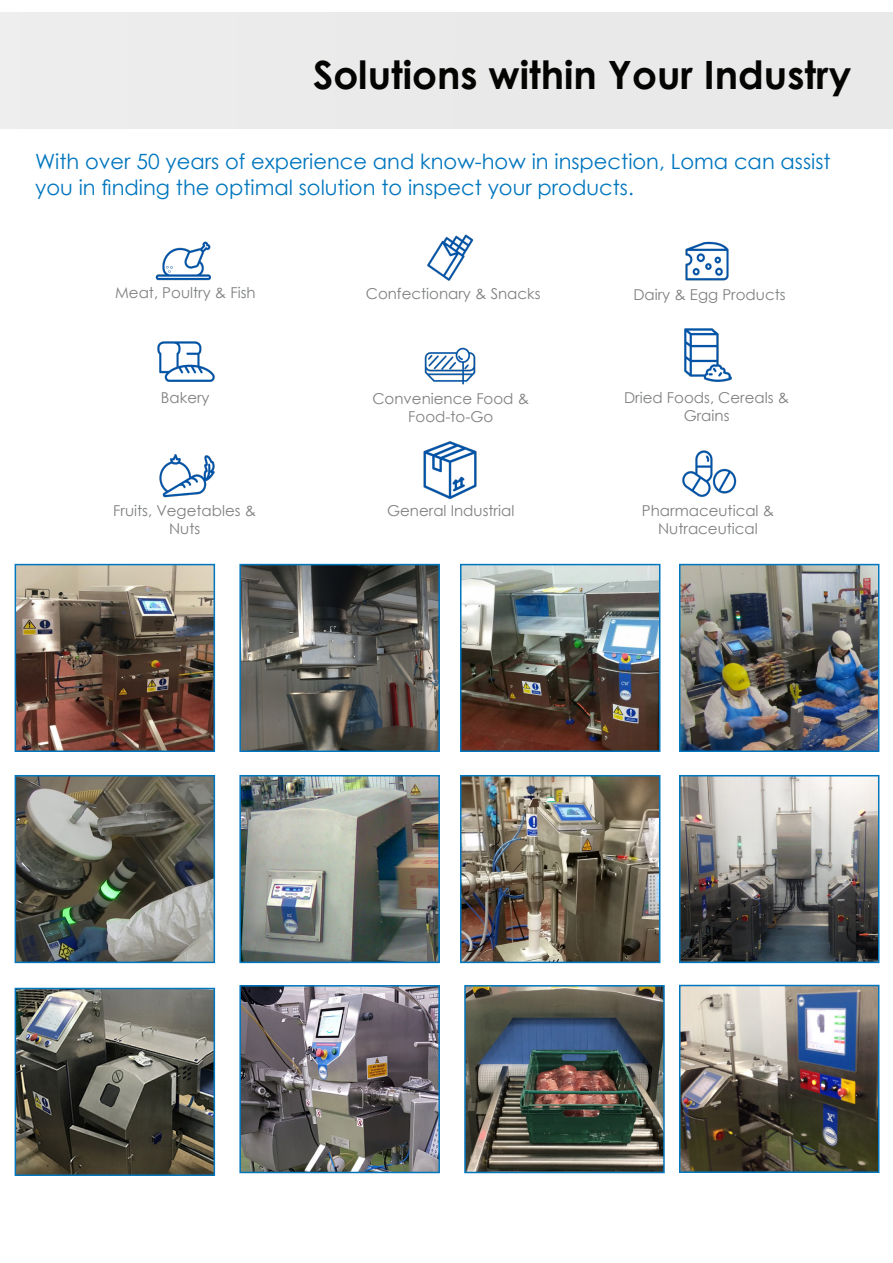
<style>
.page{position:relative;width:893px;height:1263px;background:#fff}
.page>*{position:absolute;margin:0;border:0;box-sizing:border-box;transform-origin:0 0}
.t1{font:700 39px "Century Gothic";color:#040503}
.t2{font:21px/25.2px "Century Gothic";color:#0076be}
.t3{font:15px/18px "Century Gothic";color:#7f8080;text-align:center}
</style>
<div class="page">
<div style="left:0;top:13px;width:893px;height:116px;background:#e9e9e9"></div>
<img style="left:18px;top:567px;width:194px;height:182px">
<div style="left:15px;top:564px;width:200px;height:188px;border:2px solid #0076be"></div>
<img style="left:18px;top:778px;width:194px;height:182px">
<div style="left:15px;top:775px;width:200px;height:188px;border:2px solid #0076be"></div>
<img style="left:463px;top:567px;width:194px;height:182px">
<div style="left:460px;top:564px;width:200px;height:188px;border:2px solid #0076be"></div>
<img style="left:242px;top:778px;width:195px;height:182px">
<div style="left:239px;top:775px;width:201px;height:188px;border:2px solid #0076be"></div>
<img style="left:242px;top:567px;width:195px;height:182px">
<div style="left:239px;top:564px;width:201px;height:188px;border:2px solid #0076be"></div>
<img style="left:463px;top:778px;width:194px;height:182px">
<div style="left:460px;top:775px;width:200px;height:188px;border:2px solid #0076be"></div>
<img style="left:242px;top:988px;width:195px;height:182px">
<div style="left:239px;top:985px;width:201px;height:188px;border:2px solid #0076be"></div>
<img style="left:682px;top:567px;width:194px;height:182px">
<div style="left:679px;top:564px;width:200px;height:188px;border:2px solid #0076be"></div>
<img style="left:18px;top:991px;width:194px;height:182px">
<div style="left:15px;top:988px;width:200px;height:188px;border:2px solid #0076be"></div>
<img style="left:682px;top:778px;width:194px;height:182px">
<div style="left:679px;top:775px;width:200px;height:188px;border:2px solid #0076be"></div>
<img style="left:467px;top:988px;width:195px;height:182px">
<div style="left:464px;top:985px;width:201px;height:188px;border:2px solid #0076be"></div>
<img style="left:682px;top:988px;width:194px;height:182px">
<div style="left:679px;top:985px;width:200px;height:188px;border:2px solid #0076be"></div>
<img style="left:155px;top:241px;width:56px;height:40px">
<img style="left:427px;top:234px;width:47px;height:47px">
<img style="left:685px;top:241px;width:44px;height:40px">
<img style="left:157px;top:341px;width:58px;height:41px">
<img style="left:424px;top:347px;width:52px;height:38px">
<img style="left:684px;top:328px;width:48px;height:54px">
<img style="left:159px;top:454px;width:56px;height:44px">
<img style="left:423px;top:441px;width:54px;height:59px">
<img style="left:682px;top:450px;width:55px;height:47px">
<p class="t1" style="left:313px;top:45px;width:540px">Solutions within Your Industry</p>
<p class="t2" style="left:35px;top:149px;width:797px">With over 50 years of experience and know-how in inspection, Loma can assist you in finding the optimal solution to inspect your products.</p>
<p class="t3" style="left:115px;top:283px;width:142px">Meat, Poultry &amp; Fish</p>
<p class="t3" style="left:366px;top:284px;width:176px">Confectionary &amp; Snacks</p>
<p class="t3" style="left:633px;top:286px;width:154px">Dairy &amp; Egg Products</p>
<p class="t3" style="left:161px;top:388px;width:50px">Bakery</p>
<p class="t3" style="left:372px;top:389px;width:158px">Convenience Food &amp;</p>
<p class="t3" style="left:408px;top:407px;width:86px">Food-to-Go</p>
<p class="t3" style="left:624px;top:388px;width:166px">Dried Foods, Cereals &amp;<br>Grains</p>
<p class="t3" style="left:113px;top:502px;width:144px">Fruits, Vegetables &amp;<br>Nuts</p>
<p class="t3" style="left:387px;top:502px;width:129px">General Industrial</p>
<p class="t3" style="left:642px;top:501px;width:134px">Pharmaceutical &amp;<br>Nutraceutical</p>
</div>
